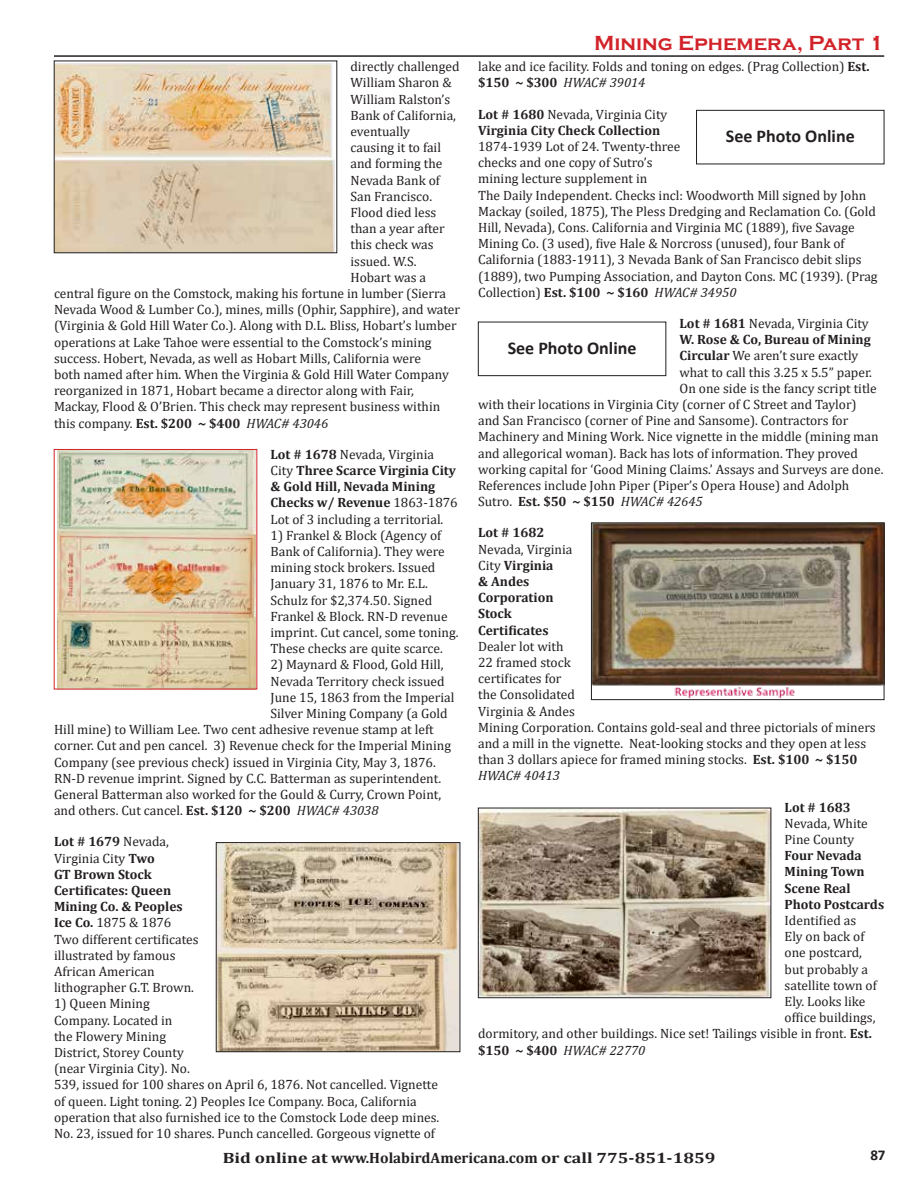
<style>
.page{position:relative;width:918px;height:1188px;background:#fff}
.page>*{position:absolute;margin:0;border:0;box-sizing:border-box;transform-origin:0 0}
.t1{font:700 21px "Copperplate Gothic";color:#d2232a}
.t2{font:700 18px "Calibri";color:#231f20}
.t3{font:700 15px "Cambria";color:#231f20;scale:1.2 1}
.t4{font:700 15px "Calibri";color:#231f20}
.t5{font:13.5px/16.2px "Cambria";color:#231f20}
.t6{font:700 13.5px/16.2px "Cambria";color:#231f20}
.t7{font:italic 13.5px "Cambria";color:#231f20}
.s1{font-weight:400}
.s2{font-weight:400;font-style:italic}
.s3{font-weight:700}
.s4{font-style:italic}
.s5{font-weight:700;font-style:normal}
</style>
<div class="page">
<hr style="left:54px;top:55px;width:830px;height:2px;background:#231f20">
<img style="left:218px;top:844px;width:240px;height:206px">
<div style="left:216px;top:842px;width:244px;height:210px;border:1px solid #231f20"></div>
<img style="left:56px;top:63px;width:279px;height:188px">
<div style="left:54px;top:61px;width:283px;height:192px;border:1px solid #231f20"></div>
<img style="left:57px;top:451px;width:198px;height:236px">
<div style="left:696px;top:110px;width:188px;height:54px;border:1px solid #231f20"></div>
<img style="left:480px;top:810px;width:289px;height:186px">
<div style="left:478px;top:808px;width:293px;height:190px;border:1px solid #231f20"></div>
<img style="left:593px;top:525px;width:289px;height:173px">
<div style="left:591px;top:523px;width:293px;height:177px;border:1px solid #231f20"></div>
<div style="left:478px;top:322px;width:188px;height:54px;border:1px solid #231f20"></div>
<p class="t5" style="left:351px;top:58px;width:111px">directly challenged</p>
<p class="t5" style="left:351px;top:75px;width:103px">William Sharon &amp;</p>
<p class="t5" style="left:351px;top:91px;width:101px">William Ralston’s</p>
<p class="t5" style="left:351px;top:107px;width:107px">Bank of California,</p>
<p class="t5" style="left:351px;top:123px;width:61px">eventually</p>
<p class="t5" style="left:351px;top:139px;width:92px">causing it to fail</p>
<p class="t5" style="left:351px;top:156px;width:94px">and forming the</p>
<p class="t5" style="left:351px;top:172px;width:91px">Nevada Bank of</p>
<p class="t5" style="left:351px;top:188px;width:83px">San Francisco.</p>
<p class="t5" style="left:351px;top:204px;width:87px">Flood died less</p>
<p class="t5" style="left:351px;top:220px;width:96px">than a year after</p>
<p class="t5" style="left:351px;top:237px;width:85px">this check was</p>
<p class="t5" style="left:351px;top:253px;width:67px">issued. W.S.</p>
<p class="t5" style="left:351px;top:269px;width:77px">Hobart was a</p>
<p class="t5" style="left:54px;top:285px;width:394px">central figure on the Comstock, making his fortune in lumber (Sierra</p>
<p class="t5" style="left:54px;top:301px;width:408px">Nevada Wood &amp; Lumber Co.), mines, mills (Ophir, Sapphire), and water</p>
<p class="t5" style="left:54px;top:318px;width:404px">(Virginia &amp; Gold Hill Water Co.). Along with D.L. Bliss, Hobart’s lumber</p>
<p class="t5" style="left:54px;top:334px;width:379px">operations at Lake Tahoe were essential to the Comstock’s mining</p>
<p class="t5" style="left:54px;top:350px;width:369px">success. Hobert, Nevada, as well as Hobart Mills, California were</p>
<p class="t5" style="left:54px;top:366px;width:396px">both named after him. When the Virginia &amp; Gold Hill Water Company</p>
<p class="t5" style="left:54px;top:382px;width:361px">reorganized in 1871, Hobart became a director along with Fair,</p>
<p class="t5" style="left:54px;top:399px;width:388px">Mackay, Flood &amp; O’Brien. This check may represent business within</p>
<p class="t6" style="left:54px;top:415px;width:276px"><span class="s1">this company.</span> Est. $200 ~ $400 <span class="s2">HWAC# 43046</span></p>
<p class="t6" style="left:271px;top:446px;width:189px">Lot # 1678 <span class="s1">Nevada, Virginia<br>City</span> Three Scarce Virginia City &amp; Gold Hill, Nevada Mining<br>Checks w/ Revenue <span class="s1">1863-1876<br>Lot of 3 including a territorial.</span></p>
<p class="t5" style="left:271px;top:527px;width:190px">1) Frankel &amp; Block (Agency of<br>Bank of California). They were mining stock brokers. Issued<br>January 31, 1876 to Mr. E.L.<br>Schulz for $2,374.50. Signed<br>Frankel &amp; Block. RN-D revenue imprint. Cut cancel, some toning.<br>These checks are quite scarce.</p>
<p class="t5" style="left:271px;top:657px;width:175px">2) Maynard &amp; Flood, Gold Hill,</p>
<p class="t5" style="left:271px;top:673px;width:176px">Nevada Territory check issued</p>
<p class="t5" style="left:271px;top:689px;width:185px">June 15, 1863 from the Imperial</p>
<p class="t5" style="left:271px;top:705px;width:179px">Silver Mining Company (a Gold</p>
<p class="t5" style="left:54px;top:721px;width:381px">Hill mine) to William Lee. Two cent adhesive revenue stamp at left</p>
<p class="t5" style="left:54px;top:738px;width:399px">corner. Cut and pen cancel. 3) Revenue check for the Imperial Mining</p>
<p class="t5" style="left:54px;top:754px;width:383px">Company (see previous check) issued in Virginia City, May 3, 1876.</p>
<p class="t5" style="left:54px;top:770px;width:389px">RN-D revenue imprint. Signed by C.C. Batterman as superintendent.</p>
<p class="t5" style="left:54px;top:786px;width:389px">General Batterman also worked for the Gould &amp; Curry, Crown Point,</p>
<p class="t5" style="left:54px;top:802px;width:326px">and others. Cut cancel. <span class="s3">Est. $120 ~ $200</span> <span class="s4">HWAC# 43038</span></p>
<p class="t5" style="left:54px;top:834px;width:146px"><span class="s3">Lot # 1679</span> Nevada,<br>Virginia City <span class="s3">Two<br>GT Brown Stock<br>Certificates: Queen<br>Mining Co. &amp; Peoples<br>Ice Co.</span> 1875 &amp; 1876<br>Two different certificates illustrated by famous<br>African American lithographer G.T. Brown.</p>
<p class="t5" style="left:54px;top:996px;width:387px">1) Queen Mining<br>Company. Located in<br>the Flowery Mining<br>District, Storey County<br>(near Virginia City). No.<br>539, issued for 100 shares on April 6, 1876. Not cancelled. Vignette of queen. Light toning. 2) Peoples Ice Company. Boca, California operation that also furnished ice to the Comstock Lode deep mines.<br>No. 23, issued for 10 shares. Punch cancelled. Gorgeous vignette of</p>
<h1 class="t1" style="left:594px;top:32px;width:292px">Mining Ephemera, Part 1</h1>
<p class="t5" style="left:478px;top:58px;width:393px">lake and ice facility. Folds and toning on edges. (Prag Collection) <span class="s3">Est. $150 ~ $300</span> <span class="s4">HWAC# 39014</span></p>
<p class="t6" style="left:478px;top:106px;width:191px">Lot # 1680 <span class="s1">Nevada, Virginia City<br></span>Virginia City Check Collection</p>
<p class="t5" style="left:478px;top:138px;width:401px">1874-1939 Lot of 24. Twenty-three<br>checks and one copy of Sutro’s<br>mining lecture supplement in<br>The Daily Independent. Checks incl: Woodworth Mill signed by John Mackay (soiled, 1875), The Pless Dredging and Reclamation Co. (Gold Hill, Nevada), Cons. California and Virginia MC (1889), five Savage Mining Co. (3 used), five Hale &amp; Norcross (unused), four Bank of California (1883-1911), 3 Nevada Bank of San Francisco debit slips (1889), two Pumping Association, and Dayton Cons. MC (1939). (Prag Collection) <span class="s3">Est. $100 ~ $160</span> <span class="s4">HWAC# 34950</span></p>
<p class="t5" style="left:680px;top:315px;width:191px"><span class="s3">Lot # 1681</span> Nevada, Virginia City</p>
<p class="t6" style="left:680px;top:331px;width:193px">W. Rose &amp; Co, Bureau of Mining</p>
<p class="t5" style="left:680px;top:348px;width:180px"><span class="s3">Circular</span> We aren’t sure exactly</p>
<p class="t5" style="left:680px;top:364px;width:194px">what to call this 3.25 x 5.5” paper.</p>
<p class="t5" style="left:680px;top:380px;width:199px">On one side is the fancy script title</p>
<p class="t5" style="left:478px;top:396px;width:380px">with their locations in Virginia City (corner of C Street and Taylor)</p>
<p class="t5" style="left:478px;top:412px;width:372px">and San Francisco (corner of Pine and Sansome). Contractors for</p>
<p class="t5" style="left:478px;top:429px;width:402px">Machinery and Mining Work. Nice vignette in the middle (mining man</p>
<p class="t5" style="left:478px;top:445px;width:381px">and allegorical woman). Back has lots of information. They proved</p>
<p class="t5" style="left:478px;top:461px;width:407px">working capital for ‘Good Mining Claims.’ Assays and Surveys are done.</p>
<p class="t5" style="left:478px;top:477px;width:373px">References include John Piper (Piper’s Opera House) and Adolph</p>
<p class="t6" style="left:478px;top:493px;width:226px"><span class="s1">Sutro.</span> Est. $50 ~ $150 <span class="s2">HWAC# 42645</span></p>
<p class="t6" style="left:478px;top:524px;width:68px">Lot # 1682</p>
<p class="t6" style="left:478px;top:540px;width:96px"><span class="s1">Nevada, Virginia<br>City</span> Virginia<br>&amp; Andes<br>Corporation<br>Stock<br>Certificates</p>
<p class="t5" style="left:478px;top:638px;width:399px">Dealer lot with<br>22 framed stock<br>certificates for<br>the Consolidated<br>Virginia &amp; Andes<br>Mining Corporation. Contains gold-seal and three pictorials of miners and a mill in the vignette. Neat-looking stocks and they open at less than 3 dollars apiece for framed mining stocks. <span class="s3">Est. $100 ~ $150<br></span><span class="s4">HWAC# 40413</span></p>
<p class="t6" style="left:785px;top:798px;width:68px">Lot # 1683</p>
<p class="t5" style="left:785px;top:815px;width:85px">Nevada, White<br>Pine County</p>
<p class="t6" style="left:785px;top:847px;width:101px">Four Nevada<br>Mining Town<br>Scene Real<br>Photo Postcards</p>
<p class="t5" style="left:785px;top:912px;width:73px">Identified as</p>
<p class="t5" style="left:785px;top:928px;width:81px">Ely on back of</p>
<p class="t5" style="left:785px;top:945px;width:79px">one postcard,</p>
<p class="t5" style="left:785px;top:961px;width:85px">but probably a</p>
<p class="t5" style="left:785px;top:977px;width:94px">satellite town of</p>
<p class="t5" style="left:785px;top:993px;width:82px">Ely. Looks like</p>
<p class="t5" style="left:785px;top:1009px;width:92px">office buildings,</p>
<p class="t5" style="left:478px;top:1026px;width:395px">dormitory, and other buildings. Nice set! Tailings visible in front. <span class="s3">Est.</span></p>
<p class="t7" style="left:478px;top:1041px;width:169px"><span class="s5">$150 ~ $400</span> HWAC# 22770</p>
<h2 class="t2" style="left:726px;top:123px;width:130px">See Photo Online</h2>
<h2 class="t2" style="left:508px;top:335px;width:130px">See Photo Online</h2>
<p class="t3" style="left:223px;top:1147px;width:412px">Bid online at www.HolabirdAmericana.com or call 775-851-1859</p>
<p class="t4" style="left:870px;top:1145px;width:17px">87</p>
</div>
